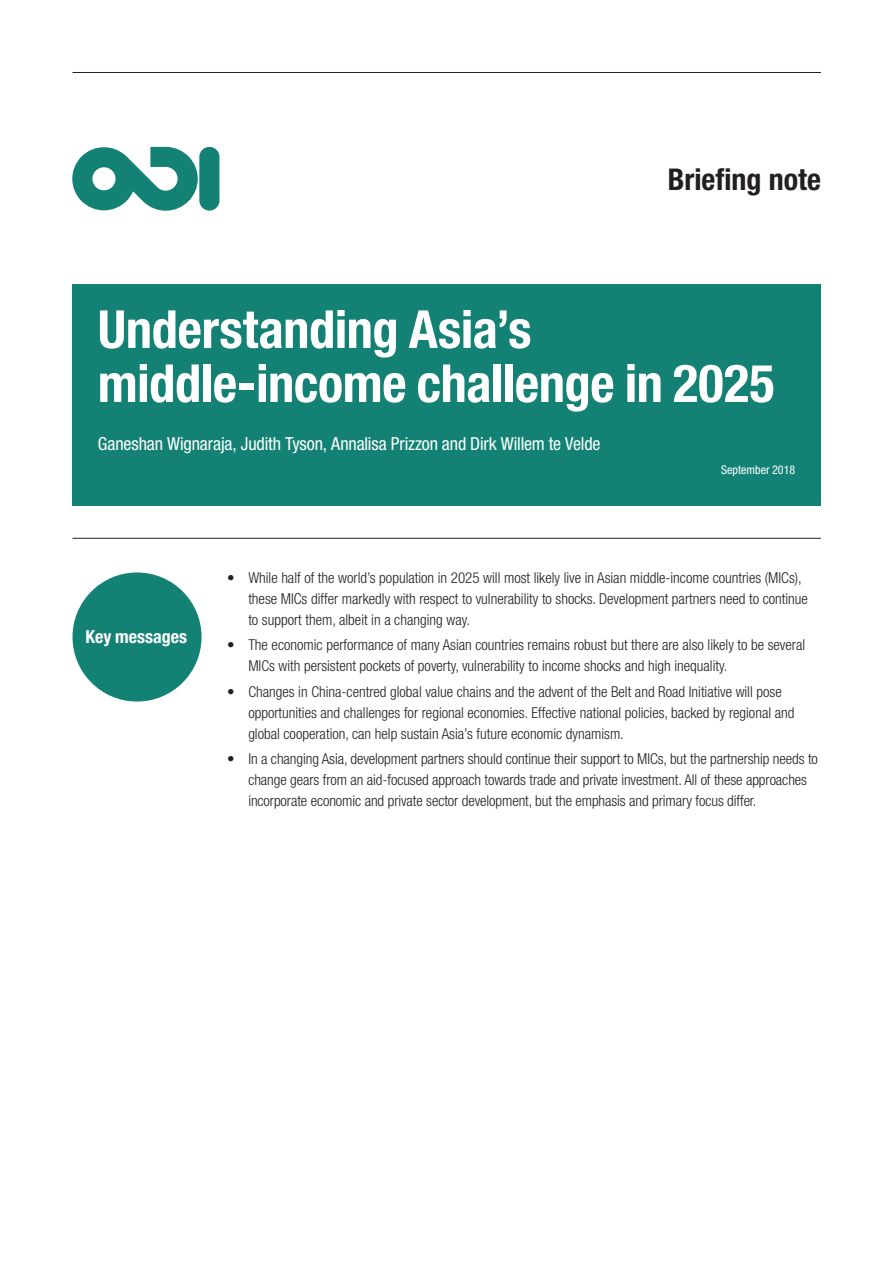
<style>
.page{position:relative;width:893px;height:1263px;background:#fff}
.page>*{position:absolute;margin:0;border:0;box-sizing:border-box;transform-origin:0 0}
.t1{font:700 condensed 52.5px/54px "Helvetica Neue LT Std";letter-spacing:-.01em;color:#fff}
.t2{font:700 condensed 30px "Helvetica Neue LT Std";color:#231f20}
.t3{font:condensed 18px "Helvetica Neue LT Std";letter-spacing:-.005em;color:#fff}
.t4{font:700 condensed 18px "Helvetica Neue LT Std";color:#fff}
.t5{font:300 condensed 15px/21px "Helvetica Neue LT Std";color:#231f20}
.t6{font:condensed 12px "Helvetica Neue LT Std";color:#fff}
</style>
<div class="page">
<hr style="left:73px;top:72px;width:748px;height:1px;background:#231f20">
<svg style="left:72px;top:147px;width:126px;height:64px"></svg>
<div style="left:199px;top:147px;width:20px;height:64px;background:#138274;border-radius:10px"></div>
<hr style="left:73px;top:538px;width:748px;height:1px;background:#231f20">
<div style="left:73px;top:572px;width:129px;height:129px;background:#138274;border-radius:50%"></div>
<div style="left:72px;top:285px;width:749px;height:221px;background:#138274"></div>
<h2 class="t2" style="left:668px;top:161px;width:155px">Briefing note</h2>
<h1 class="t1" style="left:98px;top:302px;width:678px">Understanding Asia’s middle-income challenge in 2025</h1>
<p class="t3" style="left:98px;top:433px;width:504px">Ganeshan Wignaraja, Judith Tyson, Annalisa Prizzon and Dirk Willem te Velde</p>
<p class="t6" style="left:721px;top:463px;width:76px">September 2018</p>
<p class="t4" style="left:85px;top:626px;width:103px">Key messages</p>
<p class="t5" style="left:248px;top:567px;width:561px;text-indent:-21px">• While half of the world’s population in 2025 will most likely live in Asian middle-income countries (MICs), these MICs differ markedly with respect to vulnerability to shocks. Development partners need to continue to support them, albeit in a changing way.</p>
<p class="t5" style="left:248px;top:634px;width:558px;text-indent:-21px">• The economic performance of many Asian countries remains robust but there are also likely to be several<br>MICs with persistent pockets of poverty, vulnerability to income shocks and high inequality.</p>
<p class="t5" style="left:248px;top:681px;width:548px;text-indent:-21px">• Changes in China-centred global value chains and the advent of the Belt and Road Initiative will pose opportunities and challenges for regional economies. Effective national policies, backed by regional and global cooperation, can help sustain Asia’s future economic dynamism.</p>
<p class="t5" style="left:248px;top:748px;width:571px;text-indent:-21px">• In a changing Asia, development partners should continue their support to MICs, but the partnership needs to change gears from an aid-focused approach towards trade and private investment. All of these approaches incorporate economic and private sector development, but the emphasis and primary focus differ.</p>
</div>
